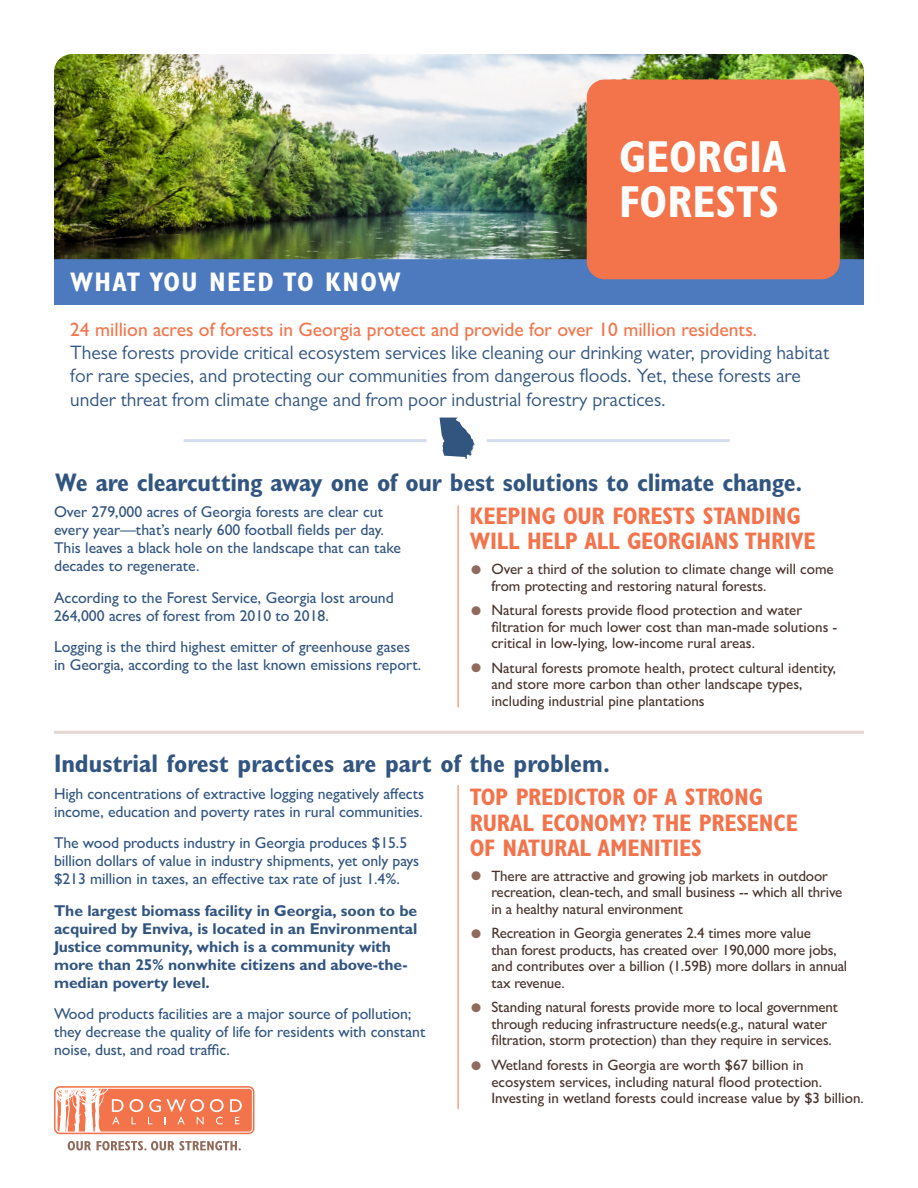
<style>
.page{position:relative;width:918px;height:1188px;background:#fff}
.page>*{position:absolute;margin:0;border:0;box-sizing:border-box;transform-origin:0 0}
.t1{font:700 condensed 45px/45px "Gill Sans MT Pro";letter-spacing:.005em;color:#fff}
.t2{font:700 condensed 27px "Gill Sans MT Pro";letter-spacing:.05em;color:#fff}
.Graph__Title{font:700 condensed 25.5px "Gill Sans MT Pro";letter-spacing:-.01em;color:#325580}
.Section_Sub_Title{font:700 condensed 24px/25.5px "Gill Sans MT Pro";letter-spacing:-.01em;color:#f3744c}
.Graph__Title-2{font:19.5px/23.4px "Gill Sans MT Pro";color:#325580}
.Section_List{font:500 15.75px/18px "Gill Sans MT Pro";letter-spacing:-.005em;color:#325580}
.Section_List-2{font:700 15.75px/18px "Gill Sans MT Pro";letter-spacing:-.005em;color:#325580}
.t3{font:500 15px/16.5px "Gill Sans MT Pro";letter-spacing:-.01em;color:#49342d}
.s1{font-weight:500;color:#f3744b}
.s2{font-size:36px;color:#906a5c}
</style>
<div class="page">
<hr style="left:184px;top:439px;width:243px;height:3px;background:#d5dbef">
<svg style="left:54px;top:1086px;width:201px;height:48px"></svg>
<svg style="left:56px;top:1086px;width:197px;height:47px;background:#f59577"></svg>
<svg style="left:68px;top:1141px;width:23px;height:9px"></svg>
<svg style="left:97px;top:1141px;width:144px;height:9px"></svg>
<div style="left:54px;top:258px;width:810px;height:47px;background:#4d7abe"></div>
<img style="left:54px;top:54px;width:810px;height:205px">
<div style="left:587px;top:80px;width:253px;height:199px;background:#f3744b;border-radius:18px"></div>
<hr style="left:487px;top:439px;width:243px;height:3px;background:#d5dbef">
<svg style="left:440px;top:417px;width:35px;height:42px"></svg>
<hr style="left:458px;top:785px;width:1px;height:324px;background:#f3744b">
<hr style="left:458px;top:505px;width:1px;height:202px;background:#f3744b">
<hr style="left:54px;top:731px;width:810px;height:3px;background:#e4d7d1">
<p class="t2" style="left:70px;top:265px;width:332px">WHAT YOU NEED TO KNOW</p>
<p class="t1" style="left:619px;top:134px;width:169px">GEORGIA<br>FORESTS</p>
<p class="Graph__Title-2" style="left:70px;top:317px;width:760px"><span class="s1">24 million acres of forests in Georgia protect and provide for over 10 million residents.<br></span>These forests provide critical ecosystem services like cleaning our drinking water, providing habitat for rare species, and protecting our communities from dangerous floods. Yet, these forests are under threat from climate change and from poor industrial forestry practices.</p>
<p class="Graph__Title" style="left:55px;top:468px;width:748px">We are clearcutting away one of our best solutions to climate change.</p>
<p class="Section_List" style="left:54px;top:503px;width:349px">Over 279,000 acres of Georgia forests are clear cut every year—that’s nearly 600 football fields per day.<br>This leaves a black hole on the landscape that can take decades to regenerate.</p>
<p class="Section_List" style="left:54px;top:588px;width:341px">According to the Forest Service, Georgia lost around<br>264,000 acres of forest from 2010 to 2018.</p>
<p class="Section_List" style="left:54px;top:638px;width:369px">Logging is the third highest emitter of greenhouse gases in Georgia, according to the last known emissions report.</p>
<p class="Section_Sub_Title" style="left:470px;top:503px;width:348px">KEEPING OUR FORESTS STANDING<br>WILL HELP ALL GEORGIANS THRIVE</p>
<p class="t3" style="left:491px;top:561px;width:344px;text-indent:-22px"><span class="s2">•</span> Over a third of the solution to climate change will come from protecting and restoring natural forests.</p>
<p class="t3" style="left:491px;top:602px;width:348px;text-indent:-22px"><span class="s2">•</span> Natural forests provide flood protection and water filtration for much lower cost than man-made solutions - critical in low-lying, low-income rural areas.</p>
<p class="t3" style="left:491px;top:659px;width:346px;text-indent:-22px"><span class="s2">•</span> Natural forests promote health, protect cultural identity, and store more carbon than other landscape types, including industrial pine plantations</p>
<p class="Graph__Title" style="left:54px;top:748px;width:557px">Industrial forest practices are part of the problem.</p>
<p class="Section_List" style="left:54px;top:784px;width:372px">High concentrations of extractive logging negatively affects income, education and poverty rates in rural communities.</p>
<p class="Section_List" style="left:54px;top:834px;width:367px">The wood products industry in Georgia produces $15.5 billion dollars of value in industry shipments, yet only pays $213 million in taxes, an effective tax rate of just 1.4%.</p>
<p class="Section_List-2" style="left:54px;top:901px;width:365px">The largest biomass facility in Georgia, soon to be acquired by Enviva, is located in an Environmental Justice community, which is a community with more than 25% nonwhite citizens and above-the&shy;median poverty level.</p>
<p class="Section_List" style="left:54px;top:1005px;width:373px">Wood products facilities are a major source of pollution; they decrease the quality of life for residents with constant noise, dust, and road traffic.</p>
<p class="Section_Sub_Title" style="left:470px;top:784px;width:330px">TOP PREDICTOR OF A STRONG<br>RURAL ECONOMY? THE PRESENCE<br>OF NATURAL AMENITIES</p>
<p class="t3" style="left:491px;top:867px;width:353px;text-indent:-22px"><span class="s2">•</span> There are attractive and growing job markets in outdoor recreation, clean-tech, and small business -- which all thrive in a healthy natural environment</p>
<p class="t3" style="left:491px;top:925px;width:357px;text-indent:-22px"><span class="s2">•</span> Recreation in Georgia generates 2.4 times more value<br>than forest products, has created over 190,000 more jobs, and contributes over a billion (1.59B) more dollars in annual tax revenue.</p>
<p class="t3" style="left:491px;top:999px;width:348px;text-indent:-22px"><span class="s2">•</span> Standing natural forests provide more to local government through reducing infrastructure needs(e.g., natural water filtration, storm protection) than they require in services.</p>
<p class="t3" style="left:491px;top:1057px;width:374px;text-indent:-22px"><span class="s2">•</span> Wetland forests in Georgia are worth $67 billion in ecosystem services, including natural flood protection.<br>Investing in wetland forests could increase value by $3 billion.</p>
</div>
